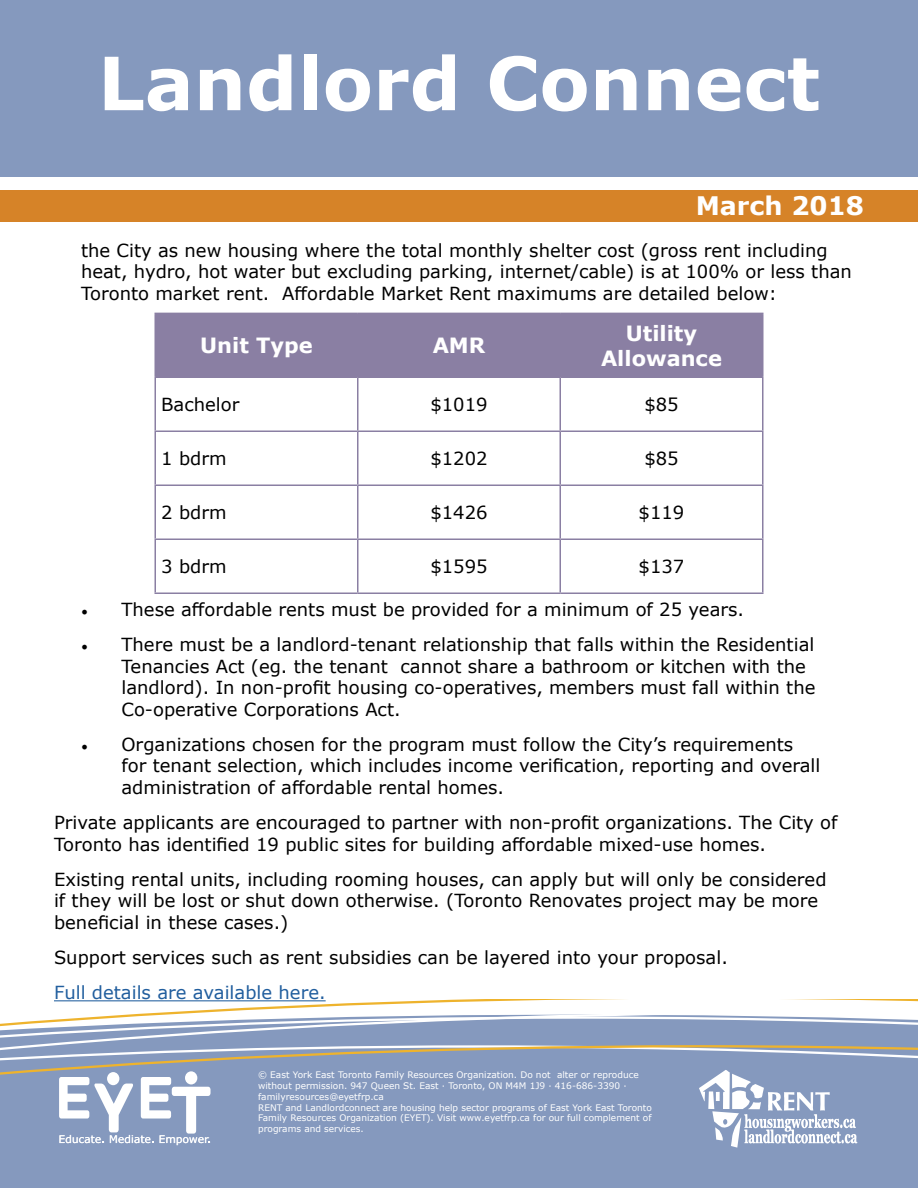
<style>
.page{position:relative;width:918px;height:1188px;background:#fff}
.page>*{position:absolute;margin:0;border:0;box-sizing:border-box;transform-origin:0 0}
.t1{font:700 73.5px "Verdana";color:#fff}
.t2{font:700 25.5px "Verdana";color:#fff}
.t3{font:700 21px/25.2px "Verdana";color:#fff;text-align:center}
.t4{font:18px/21.6px "Verdana";color:#000}
.t5{font:18px "Verdana";color:#215e9e}
.t6{font:10.65px "Verdana";color:#fff}
.t7{font:9px/10.8px "Verdana";color:#fff}
.s1{font-family:"Minion Pro"}
</style>
<div class="page">
<svg style="left:54px;top:1000px;width:864px;height:12px"></svg>
<svg style="left:0;top:1016px;width:918px;height:29px;fill:#8599be"></svg>
<div style="left:0;top:1045px;width:918px;height:143px;background:#8599be"></div>
<div style="left:0;top:0;width:918px;height:177px;background:#8599be"></div>
<div style="left:0;top:190px;width:918px;height:31px;background:#d68328"></div>
<div style="left:107px;top:1072px;width:12px;height:13px;background:#fff;border-radius:50%"></div>
<div style="left:185px;top:1071px;width:12px;height:13px;background:#fff;border-radius:50%"></div>
<svg style="left:59px;top:1077px;width:152px;height:68px"></svg>
<svg style="left:699px;top:1070px;width:158px;height:78px"></svg>
<hr style="left:54px;top:1000px;width:272px;height:1px;background:#215e9e">
<div style="left:156px;top:314px;width:606px;height:63px;background:#8a7fa3"></div>
<hr style="left:154px;top:313px;width:204px;height:1px;background:#8a7fa3">
<hr style="left:154px;top:314px;width:2px;height:63px;background:#8a7fa3">
<hr style="left:358px;top:313px;width:202px;height:1px;background:#8a7fa3">
<hr style="left:357px;top:314px;width:1px;height:63px;background:#8a7fa3">
<hr style="left:560px;top:313px;width:204px;height:1px;background:#8a7fa3">
<hr style="left:560px;top:314px;width:1px;height:63px;background:#8a7fa3">
<hr style="left:762px;top:314px;width:2px;height:63px;background:#8a7fa3">
<hr style="left:154px;top:377px;width:204px;height:1px;background:#8a7fa3">
<hr style="left:358px;top:377px;width:202px;height:1px;background:#8a7fa3">
<hr style="left:560px;top:377px;width:204px;height:1px;background:#8a7fa3">
<hr style="left:154px;top:378px;width:2px;height:53px;background:#8a7fa3">
<hr style="left:357px;top:378px;width:1px;height:53px;background:#8a7fa3">
<hr style="left:560px;top:378px;width:1px;height:53px;background:#8a7fa3">
<hr style="left:762px;top:378px;width:2px;height:53px;background:#8a7fa3">
<hr style="left:154px;top:431px;width:204px;height:1px;background:#8a7fa3">
<hr style="left:154px;top:432px;width:2px;height:53px;background:#8a7fa3">
<hr style="left:358px;top:431px;width:202px;height:1px;background:#8a7fa3">
<hr style="left:357px;top:432px;width:1px;height:53px;background:#8a7fa3">
<hr style="left:560px;top:431px;width:204px;height:1px;background:#8a7fa3">
<hr style="left:560px;top:432px;width:1px;height:53px;background:#8a7fa3">
<hr style="left:762px;top:432px;width:2px;height:53px;background:#8a7fa3">
<hr style="left:154px;top:485px;width:204px;height:1px;background:#8a7fa3">
<hr style="left:154px;top:486px;width:2px;height:53px;background:#8a7fa3">
<hr style="left:358px;top:485px;width:202px;height:1px;background:#8a7fa3">
<hr style="left:357px;top:486px;width:1px;height:53px;background:#8a7fa3">
<hr style="left:560px;top:485px;width:204px;height:1px;background:#8a7fa3">
<hr style="left:560px;top:486px;width:1px;height:53px;background:#8a7fa3">
<hr style="left:762px;top:486px;width:2px;height:53px;background:#8a7fa3">
<hr style="left:154px;top:539px;width:204px;height:1px;background:#8a7fa3">
<hr style="left:154px;top:540px;width:2px;height:53px;background:#8a7fa3">
<hr style="left:358px;top:539px;width:202px;height:1px;background:#8a7fa3">
<hr style="left:357px;top:540px;width:1px;height:53px;background:#8a7fa3">
<hr style="left:560px;top:539px;width:204px;height:1px;background:#8a7fa3">
<hr style="left:560px;top:540px;width:1px;height:53px;background:#8a7fa3">
<hr style="left:762px;top:540px;width:2px;height:53px;background:#8a7fa3">
<hr style="left:154px;top:593px;width:204px;height:1px;background:#8a7fa3">
<hr style="left:358px;top:593px;width:202px;height:1px;background:#8a7fa3">
<hr style="left:560px;top:593px;width:204px;height:1px;background:#8a7fa3">
<h1 class="t1" style="left:98px;top:31px;width:724px">Landlord Connect</h1>
<h2 class="t2" style="left:696px;top:188px;width:170px">March 2018</h2>
<p class="t4" style="left:81px;top:239px;width:772px">the City as new housing where the total monthly shelter cost (gross rent including heat, hydro, hot water but excluding parking, internet/cable) is at 100% or less than<br>Toronto market rent. Affordable Market Rent maximums are detailed below:</p>
<p class="t3" style="left:200px;top:333px;width:114px">Unit Type</p>
<p class="t3" style="left:433px;top:333px;width:54px">AMR</p>
<p class="t3" style="left:601px;top:320px;width:122px">Utility<br>Allowance</p>
<p class="t4" style="left:161px;top:394px;width:80px">Bachelor</p>
<p class="t4" style="left:430px;top:394px;width:59px">$1019</p>
<p class="t4" style="left:644px;top:394px;width:36px">$85</p>
<p class="t4" style="left:161px;top:448px;width:67px">1 bdrm</p>
<p class="t4" style="left:430px;top:448px;width:59px">$1202</p>
<p class="t4" style="left:644px;top:448px;width:36px">$85</p>
<p class="t4" style="left:161px;top:502px;width:67px">2 bdrm</p>
<p class="t4" style="left:430px;top:502px;width:59px">$1426</p>
<p class="t4" style="left:639px;top:502px;width:47px">$119</p>
<p class="t4" style="left:161px;top:556px;width:67px">3 bdrm</p>
<p class="t4" style="left:430px;top:556px;width:59px">$1595</p>
<p class="t4" style="left:639px;top:556px;width:47px">$137</p>
<p class="t4" style="left:81px;top:598px;width:665px"><span class="s1">•</span> These affordable rents must be provided for a minimum of 25 years.</p>
<p class="t4" style="left:122px;top:633px;width:696px;text-indent:-40px"><span class="s1">•</span> There must be a landlord-tenant relationship that falls within the Residential Tenancies Act (eg. the tenant cannot share a bathroom or kitchen with the landlord). In non-profit housing co-operatives, members must fall within the Co-operative Corporations Act.</p>
<p class="t4" style="left:122px;top:733px;width:700px;text-indent:-40px"><span class="s1">•</span> Organizations chosen for the program must follow the City’s requirements for tenant selection, which includes income verification, reporting and overall administration of affordable rental homes.</p>
<p class="t4" style="left:54px;top:812px;width:785px">Private applicants are encouraged to partner with non-profit organizations. The City of<br>Toronto has identified 19 public sites for building affordable mixed-use homes.</p>
<p class="t4" style="left:54px;top:868px;width:774px">Existing rental units, including rooming houses, can apply but will only be considered if they will be lost or shut down otherwise. (Toronto Renovates project may be more beneficial in these cases.)</p>
<p class="t4" style="left:54px;top:947px;width:675px">Support services such as rent subsidies can be layered into your proposal.</p>
<p class="t5" style="left:54px;top:980px;width:273px">Full details are available here.</p>
<p class="t6" style="left:59px;top:1132px;width:154px">Educate. Mediate. Empower.</p>
<p class="t7" style="left:258px;top:1069px;width:395px">© East York East Toronto Family Resources Organization. Do not alter or reproduce without permission. 947 Queen St. East · Toronto, ON M4M 1J9 · 416-686-3390 · familyresources@eyetfrp.ca<br>RENT and Landlordconnect are housing help sector programs of East York East Toronto Family Resources Organization (EYET). Visit www.eyetfrp.ca for our full complement of programs and services.</p>
</div>
